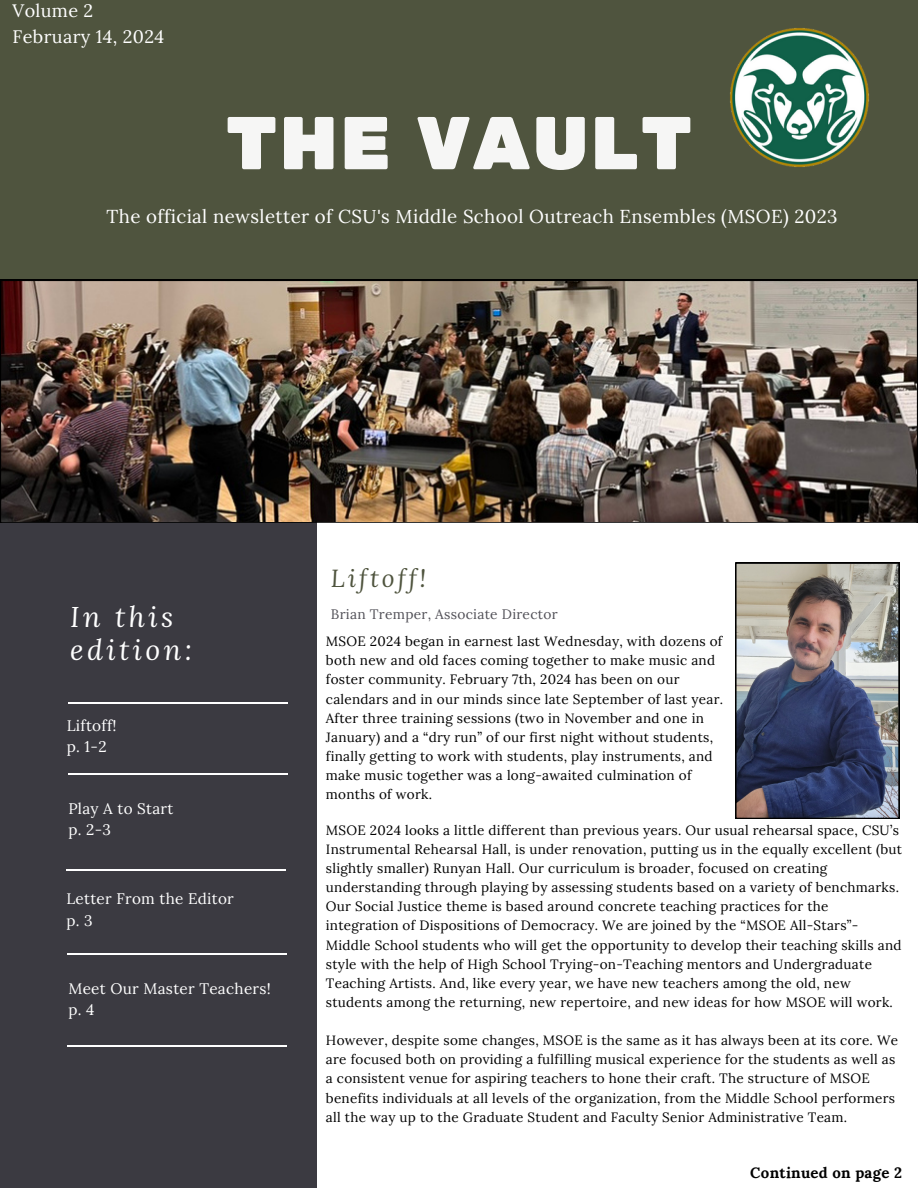
<style>
.page{position:relative;width:918px;height:1188px;background:#fff}
.page>*{position:absolute;margin:0;border:0;box-sizing:border-box;transform-origin:0 0}
.t1{font:74.7px "Rubik One";letter-spacing:.02em;color:#f6f6f5}
.t2{font:italic 28.5px/33.8px "Lora";letter-spacing:.12em;color:#fff}
.t3{font:italic 24.6px "Lora";letter-spacing:.12em;color:#4f543e}
.t4{font:18.75px "Lora";letter-spacing:.02em;color:#fff}
.t5{font:18px/25.8px "Lora";letter-spacing:.02em;color:#fff}
.t6{font:15.3px/21.3px "Lora";letter-spacing:.02em;color:#fff}
.t7{font:700 15px "Lora";letter-spacing:.02em;color:#000}
.t8{font:13.65px "Lora";letter-spacing:.02em;color:#525158}
.t9{font:13.5px/19.2px "Lora";letter-spacing:.02em;color:#000}
</style>
<div class="page">
<div style="left:0;top:521px;width:316px;height:667px;background:#3b3a41"></div>
<div style="left:0;top:0;width:918px;height:280px;background:#4f543e"></div>
<hr style="left:68px;top:702px;width:220px;height:1px;background:#fff">
<hr style="left:68px;top:773px;width:220px;height:1px;background:#fff">
<hr style="left:67px;top:869px;width:219px;height:1px;background:#fff">
<hr style="left:67px;top:1045px;width:220px;height:1px;background:#fff">
<img style="left:730px;top:28px;width:139px;height:139px">
<hr style="left:67px;top:953px;width:220px;height:1px;background:#fff">
<img style="left:0;top:280px;width:918px;height:243px">
<img style="left:735px;top:563px;width:164px;height:256px">
<p class="t5" style="left:13px;top:-2px;width:153px">Volume 2<br>February 14, 2024</p>
<h4 class="t1" style="left:225px;top:100px;width:469px">THE VAULT</h4>
<p class="t4" style="left:106px;top:204px;width:733px">The official newsletter of CSU's Middle School Outreach Ensembles (MSOE) 2023</p>
<h6 class="t2" style="left:70px;top:599px;width:123px">In this edition:</h6>
<h6 class="t6" style="left:67px;top:714px;width:51px">Liftoff! p. 1-2</h6>
<h3 class="t6" style="left:68px;top:799px;width:106px;line-height:20.2px">Play A to Start p. 2-3</h3>
<p class="t6" style="left:67px;top:888px;width:169px">Letter From the Editor p. 3</p>
<p class="t6" style="left:68px;top:978px;width:204px">Meet Our Master Teachers! p. 4</p>
<h2 class="t3" style="left:331px;top:561px;width:97px">Liftoff!</h2>
<h6 class="t8" style="left:331px;top:605px;width:228px">Brian Tremper, Associate Director</h6>
<p class="t9" style="left:326px;top:632px;width:399px">MSOE 2024 began in earnest last Wednesday, with dozens of both new and old faces coming together to make music and foster community. February 7th, 2024 has been on our calendars and in our minds since late September of last year.<br>After three training sessions (two in November and one in January) and a “dry run” of our first night without students, finally getting to work with students, play instruments, and make music together was a long-awaited culmination of months of work.</p>
<p class="t9" style="left:326px;top:820px;width:578px">MSOE 2024 looks a little different than previous years. Our usual rehearsal space, CSU’s Instrumental Rehearsal Hall, is under renovation, putting us in the equally excellent (but slightly smaller) Runyan Hall. Our curriculum is broader, focused on creating understanding through playing by assessing students based on a variety of benchmarks.<br>Our Social Justice theme is based around concrete teaching practices for the integration of Dispositions of Democracy. We are joined by the “MSOE All-Stars”- Middle School students who will get the opportunity to develop their teaching skills and style with the help of High School Trying-on-Teaching mentors and Undergraduate Teaching Artists. And, like every year, we have new teachers among the old, new students among the returning, new repertoire, and new ideas for how MSOE will work.</p>
<h5 class="t9" style="left:326px;top:1031px;width:574px">However, despite some changes, MSOE is the same as it has always been at its core. We are focused both on providing a fulfilling musical experience for the students as well as a consistent venue for aspiring teachers to hone their craft. The structure of MSOE benefits individuals at all levels of the organization, from the Middle School performers all the way up to the Graduate Student and Faculty Senior Administrative Team.</h5>
<p class="t7" style="left:750px;top:1163px;width:153px">Continued on page 2</p>
</div>
